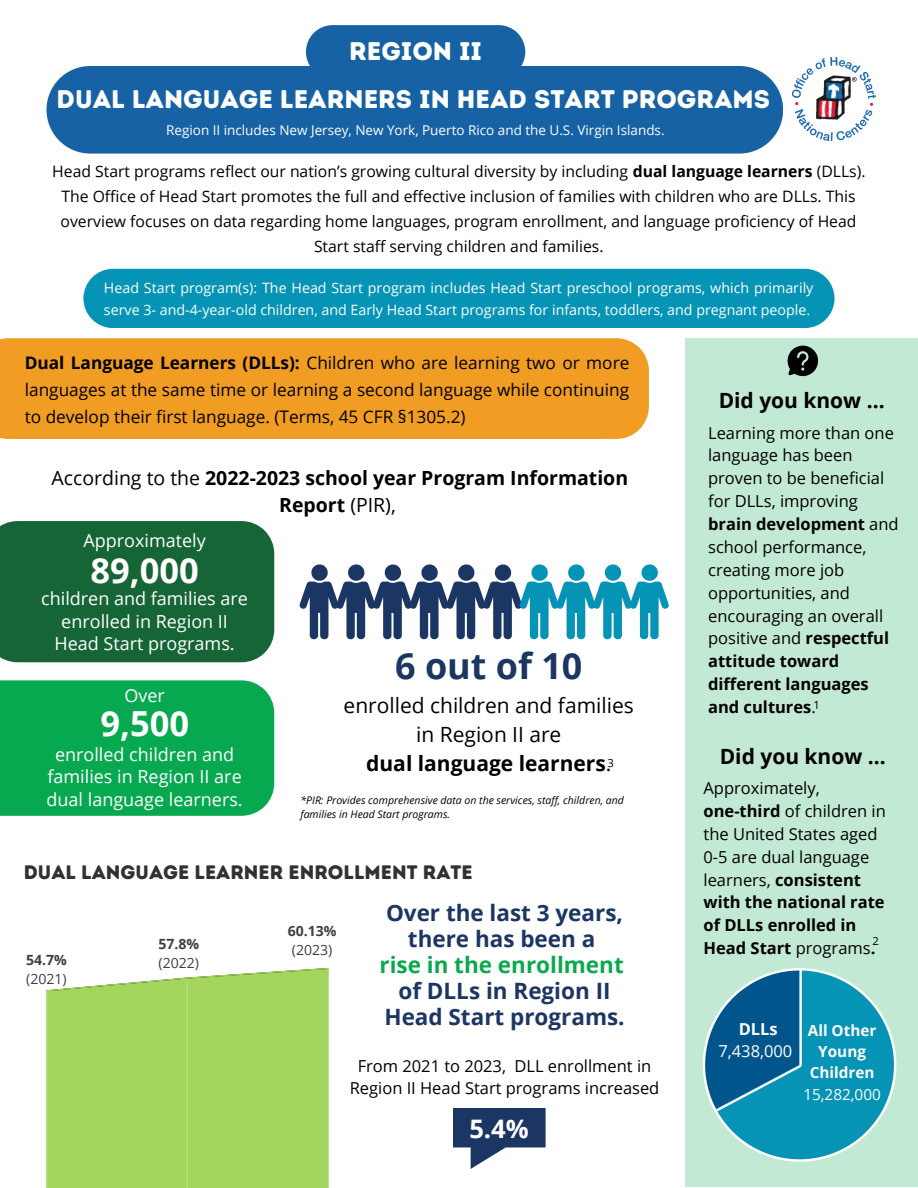
<style>
.page{position:relative;width:918px;height:1188px;background:#fff}
.page>*{position:absolute;margin:0;border:0;box-sizing:border-box;transform-origin:0 0}
.t1{font:700 36px "Open Sans";color:#1c3664}
.t2{font:700 34.5px "Open Sans";color:#fff}
.t3{font:25.5px "Intro Rust Base";color:#fff}
.t4{font:700 25.5px "Open Sans";color:#fff}
.t5{font:700 22.5px/25.8px "Open Sans";color:#1c3664;text-align:center}
.t6{font:21px/29.2px "Open Sans";color:#000;text-align:center}
.t7{font:700 21px "Open Sans";color:#000}
.t8{font:700 19.5px/27px "Open Sans";color:#000;text-align:center}
.t9{font:19.5px "Intro Rust Base";color:#313131}
.t10{font:18px/22.5px "Open Sans";color:#fff;text-align:center}
.t11{font:17.25px/27px "Open Sans";color:#000;text-align:justify}
.t12{font:16.5px/22.8px "Open Sans";color:#000}
.t13{font:16.5px/22.5px "Open Sans";color:#fff;text-align:center}
.t14{font:15.75px/24.8px "Open Sans";color:#000;text-align:center}
.t15{font:700 15.3px/21.3px "Open Sans";color:#fff;text-align:center}
.t16{font:14.25px/22.5px "Open Sans";color:#fff}
.t17{font:700 14.1px/19.2px "Open Sans";color:#404040}
.t18{font:14.1px "Open Sans";color:#404040}
.t19{font:13.5px "Open Sans";color:#fff}
.t20{font:11.25px "Open Sans";color:#000}
.t21{font:italic 10.5px/14px "Open Sans";color:#000}
.s1{font-weight:700}
.s2{font-weight:400}
.s3{color:#0aa94e}
</style>
<div class="page">
<div style="left:46px;top:66px;width:737px;height:88px;background:#1762a4"></div>
<div style="left:46px;top:968px;width:283px;height:220px;background:#a4d65e"></div>
<div style="left:685px;top:338px;width:233px;height:849px;background:#c2e9d3"></div>
<img style="left:793px;top:58px;width:83px;height:83px">
<svg style="left:788px;top:346px;width:30px;height:30px"></svg>
<div style="left:0;top:338px;width:649px;height:101px;background:#f19c22"></div>
<div style="left:83px;top:269px;width:752px;height:59px;background:#0593b6;border-radius:30px"></div>
<svg style="left:453px;top:1108px;width:93px;height:61px"></svg>
<div style="left:306px;top:25px;width:219px;height:54px;background:#1762a4"></div>
<hr style="left:800px;top:970px;width:2px;height:96px;background:#fff">
<svg style="left:705px;top:971px;width:189px;height:188px"></svg>
<div style="left:0;top:680px;width:274px;height:136px;background:#06a850"></div>
<div style="left:0;top:521px;width:274px;height:141px;background:#166536"></div>
<svg style="left:299px;top:564px;width:370px;height:76px"></svg>
<h1 class="t3" style="left:349px;top:36px;width:135px">REGION II</h1>
<h1 class="t3" style="left:57px;top:83px;width:715px">DUAL LANGUAGE LEARNERS IN HEAD START PROGRAMS</h1>
<p class="t19" style="left:166px;top:120px;width:500px">Region II includes New Jersey, New York, Puerto Rico and the U.S. Virgin Islands.</p>
<p class="t14" style="left:52px;top:159px;width:815px">Head Start programs reflect our nation’s growing cultural diversity by including <span class="s1">dual language learners</span> (DLLs).<br>The Office of Head Start promotes the full and effective inclusion of families with children who are DLLs. This overview focuses on data regarding home languages, program enrollment, and language proficiency of Head Start staff serving children and families.</p>
<p class="t16" style="left:104px;top:276px;width:711px">Head Start program(s): The Head Start program includes Head Start preschool programs, which primarily serve 3- and-4-year-old children, and Early Head Start programs for infants, toddlers, and pregnant people.</p>
<p class="t11" style="left:25px;top:348px;width:606px"><span class="s1">Dual Language Learners (DLLs):</span> Children who are learning two or more languages at the same time or learning a second language while continuing to develop their first language. (Terms, 45 CFR §1305.2)</p>
<p class="t8" style="left:52px;top:464px;width:578px"><span class="s2">According to the</span> 2022-2023 school year Program Information<br>Report <span class="s2">(PIR),</span></p>
<p class="t10" style="left:83px;top:529px;width:124px">Approximately</p>
<p class="t2" style="left:91px;top:547px;width:110px">89,000</p>
<p class="t10" style="left:41px;top:587px;width:208px">children and families are enrolled in Region II<br>Head Start programs.</p>
<p class="t10" style="left:125px;top:684px;width:42px">Over</p>
<p class="t2" style="left:100px;top:699px;width:90px">9,500</p>
<p class="t10" style="left:47px;top:743px;width:198px">enrolled children and families in Region II are dual language learners.</p>
<p class="t1" style="left:395px;top:640px;width:189px">6 out of 10</p>
<p class="t6" style="left:344px;top:690px;width:292px">enrolled children and families in Region II are<br><span class="s1">dual language learners</span>.</p>
<p class="t20" style="left:608px;top:755px;width:8px">3</p>
<p class="t21" style="left:300px;top:793px;width:325px">*PIR: Provides comprehensive data on the services, staff, children, and families in Head Start programs.</p>
<h2 class="t9" style="left:24px;top:861px;width:450px">DUAL LANGUAGE LEARNER ENROLLMENT RATE</h2>
<p class="t17" style="left:158px;top:934px;width:42px">57.8%</p>
<p class="t17" style="left:26px;top:950px;width:42px">54.7%</p>
<p class="t18" style="left:159px;top:953px;width:42px">(2022)</p>
<p class="t18" style="left:26px;top:969px;width:42px">(2021)</p>
<p class="t17" style="left:288px;top:921px;width:50px">60.13% <span class="s2">(2023)</span></p>
<p class="t5" style="left:379px;top:900px;width:247px">Over the last 3 years, there has been a<br><span class="s3">rise in the enrollment </span>of DLLs in Region II<br>Head Start programs.</p>
<p class="t12" style="left:350px;top:1054px;width:311px;text-align:center">From 2021 to 2023, DLL enrollment in<br>Region II Head Start programs increased</p>
<p class="t4" style="left:469px;top:1111px;width:61px">5.4%</p>
<p class="t7" style="left:719px;top:386px;width:167px">Did you know ...</p>
<p class="t12" style="left:708px;top:421px;width:192px">Learning more than one language has been proven to be beneficial for DLLs, improving <span class="s1">brain development</span> and school performance, creating more job opportunities, and encouraging an overall positive and <span class="s1">respectful attitude toward different languages and cultures</span>.</p>
<p class="t20" style="left:813px;top:697px;width:8px">1</p>
<p class="t7" style="left:720px;top:741px;width:167px">Did you know ...</p>
<p class="t12" style="left:704px;top:776px;width:184px">Approximately, <span class="s1">one-third</span> of children in the United States aged<br>0-5 are dual language learners, <span class="s1">consistent with the national rate of DLLs enrolled in<br>Head Start</span> programs<span class="s1">.</span></p>
<p class="t20" style="left:872px;top:933px;width:8px">2</p>
<p class="t13" style="left:718px;top:1017px;width:75px"><span class="s1">DLLs<br></span>7,438,000</p>
<p class="t15" style="left:803px;top:1019px;width:79px">All Other<br>Young<br>Children<br><span class="s2">15,282,000</span></p>
</div>
